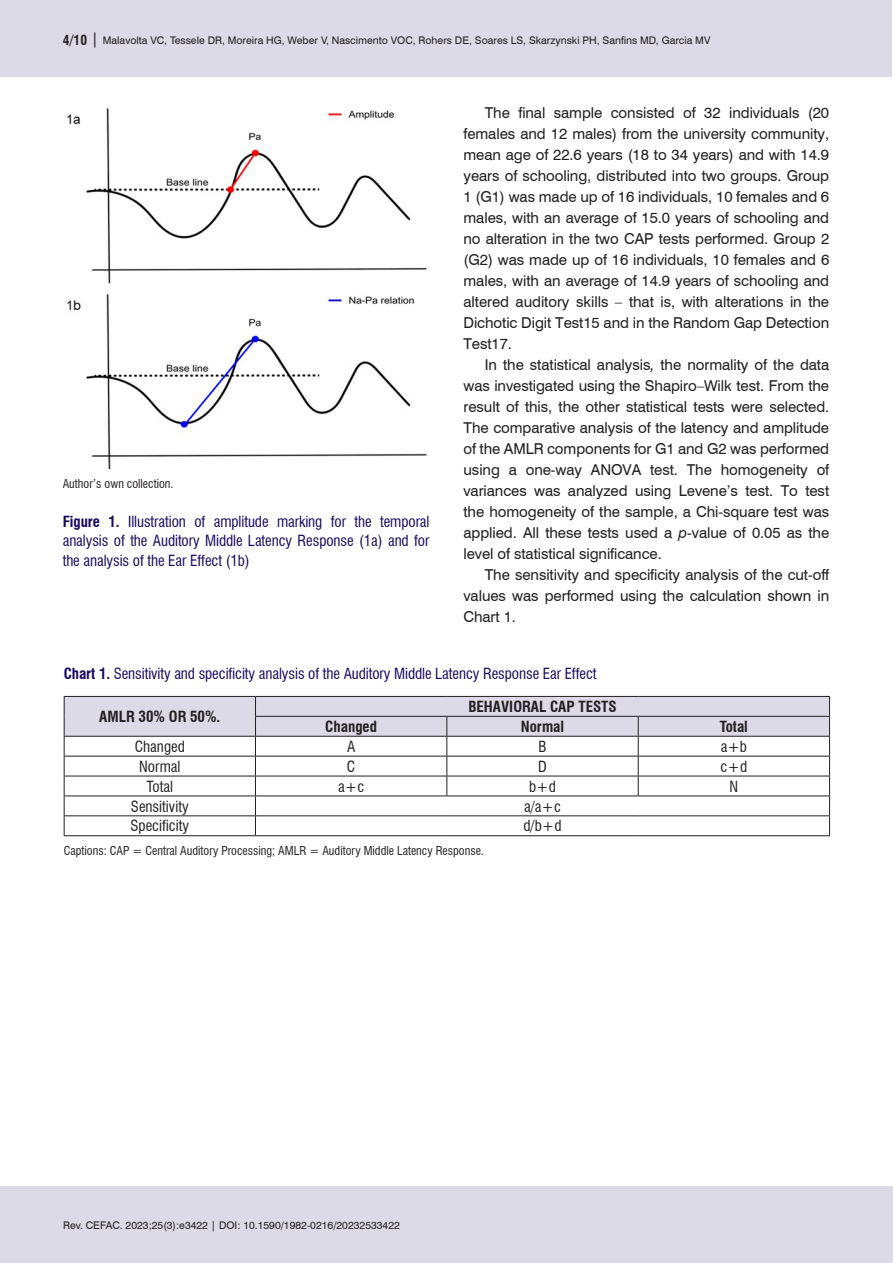
<style>
.page{position:relative;width:893px;height:1263px;background:#fff}
.page>*{position:absolute;margin:0;border:0;box-sizing:border-box;transform-origin:0 0}
.Corpo_do_texto_INGLES{font:15px/21px "Swiss 721 BT";letter-spacing:-.005em;color:#231f20;text-align:justify}
.Titulo_tabelas_e_gráficos{font:condensed 15px/19.5px "Swiss 721 BT";letter-spacing:-.005em;color:#18085f;text-align:justify}
.Texto_tabelas{font:condensed 15px "Swiss 721 BT";color:#231f20}
.Texto_tabelas-2{font:700 condensed 15px "Swiss 721 BT";color:#231f20}
.Legendas{font:condensed 12px "Swiss 721 BT";color:#231f20}
.t1{font:10.5px "Swiss 721 BT";color:#231f20}
.s1{font-weight:700;font-stretch:condensed;font-size:13.5px}
.s2{font-size:15px}
.s3{font-weight:700}
.s4{font-style:italic}
</style>
<div class="page">
<div style="left:0;top:1186px;width:892px;height:77px;background:#dcdae7"></div>
<div style="left:0;top:0;width:892px;height:77px;background:#dcdae7"></div>
<img style="left:67px;top:108px;width:360px;height:361px">
<hr style="left:64px;top:835px;width:191px;height:1px;background:#231f20">
<hr style="left:255px;top:835px;width:192px;height:1px;background:#231f20">
<hr style="left:447px;top:835px;width:191px;height:1px;background:#231f20">
<hr style="left:638px;top:835px;width:192px;height:1px;background:#231f20">
<svg style="left:64px;top:696px;width:766px;height:139px"></svg>
<hr style="left:64px;top:736px;width:191px;height:1px;background:#231f20">
<p class="t1" style="left:63px;top:33px;width:649px"><span class="s1">4/10</span> <span class="s2">|</span> Malavolta VC, Tessele DR, Moreira HG, Weber V, Nascimento VOC, Rohers DE, Soares LS, Skarzynski PH, Sanfins MD, Garcia MV</p>
<p class="Legendas" style="left:63px;top:476px;width:112px">Author’s own collection.</p>
<p class="Titulo_tabelas_e_gráficos" style="left:63px;top:511px;width:368px"><span class="s3">Figure 1.</span> Illustration of amplitude marking for the temporal analysis of the Auditory Middle Latency Response (1a) and for the analysis of the Ear Effect (1b)</p>
<p class="Corpo_do_texto_INGLES" style="left:463px;top:101px;width:367px;text-indent:21px">The final sample consisted of 32 individuals (20 females and 12 males) from the university community, mean age of 22.6 years (18 to 34 years) and with 14.9 years of schooling, distributed into two groups. Group 1 (G1) was made up of 16 individuals, 10 females and 6 males, with an average of 15.0 years of schooling and no alteration in the two CAP tests performed. Group 2 (G2) was made up of 16 individuals, 10 females and 6 males, with an average of 14.9 years of schooling and altered auditory skills – that is, with alterations in the Dichotic Digit Test15 and in the Random Gap Detection Test17.</p>
<p class="Corpo_do_texto_INGLES" style="left:463px;top:353px;width:367px;text-indent:21px">In the statistical analysis<span class="s4">,</span> the normality of the data was investigated using the Shapiro–Wilk test. From the result of this, the other statistical tests were selected.<br>The comparative analysis of the latency and amplitude of the AMLR components for G1 and G2 was performed using a one-way ANOVA test. The homogeneity of variances was analyzed using Levene’s test. To test the homogeneity of the sample, a Chi-square test was applied. All these tests used a <span class="s4">p</span>-value of 0.05 as the level of statistical significance.</p>
<p class="Corpo_do_texto_INGLES" style="left:463px;top:563px;width:367px;text-indent:21px">The sensitivity and specificity analysis of the cut-off values was performed using the calculation shown in Chart 1.</p>
<p class="Titulo_tabelas_e_gráficos" style="left:64px;top:664px;width:534px"><span class="s3">Chart 1.</span> Sensitivity and specificity analysis of the Auditory Middle Latency Response Ear Effect</p>
<p class="Texto_tabelas-2" style="left:99px;top:707px;width:123px">AMLR 30% OR 50%.</p>
<p class="Texto_tabelas-2" style="left:468px;top:698px;width:150px">BEHAVIORAL CAP TESTS</p>
<p class="Texto_tabelas-2" style="left:325px;top:717px;width:53px">Changed</p>
<p class="Texto_tabelas-2" style="left:521px;top:717px;width:45px">Normal</p>
<p class="Texto_tabelas-2" style="left:720px;top:717px;width:30px">Total</p>
<p class="Texto_tabelas" style="left:135px;top:737px;width:52px">Changed</p>
<p class="Texto_tabelas" style="left:347px;top:737px;width:10px">A</p>
<p class="Texto_tabelas" style="left:538px;top:737px;width:10px">B</p>
<p class="Texto_tabelas" style="left:721px;top:737px;width:28px">a+b</p>
<p class="Texto_tabelas" style="left:139px;top:757px;width:43px">Normal</p>
<p class="Texto_tabelas" style="left:347px;top:757px;width:10px">C</p>
<p class="Texto_tabelas" style="left:538px;top:757px;width:10px">D</p>
<p class="Texto_tabelas" style="left:721px;top:757px;width:28px">c+d</p>
<p class="Texto_tabelas" style="left:147px;top:777px;width:28px">Total</p>
<p class="Texto_tabelas" style="left:338px;top:777px;width:28px">a+c</p>
<p class="Texto_tabelas" style="left:529px;top:777px;width:28px">b+d</p>
<p class="Texto_tabelas" style="left:729px;top:777px;width:10px">N</p>
<p class="Texto_tabelas" style="left:131px;top:797px;width:59px">Sensitivity</p>
<p class="Texto_tabelas" style="left:524px;top:797px;width:38px">a/a+c</p>
<p class="Texto_tabelas" style="left:130px;top:817px;width:60px">Specificity</p>
<p class="Texto_tabelas" style="left:523px;top:817px;width:40px">d/b+d</p>
<p class="Legendas" style="left:64px;top:843px;width:422px">Captions: CAP = Central Auditory Processing; AMLR = Auditory Middle Latency Response.</p>
<p class="t1" style="left:63px;top:1218px;width:338px">Rev. CEFAC. 2023;25(3):e3422 | DOI: 10.1590/1982-0216/20232533422</p>
</div>
